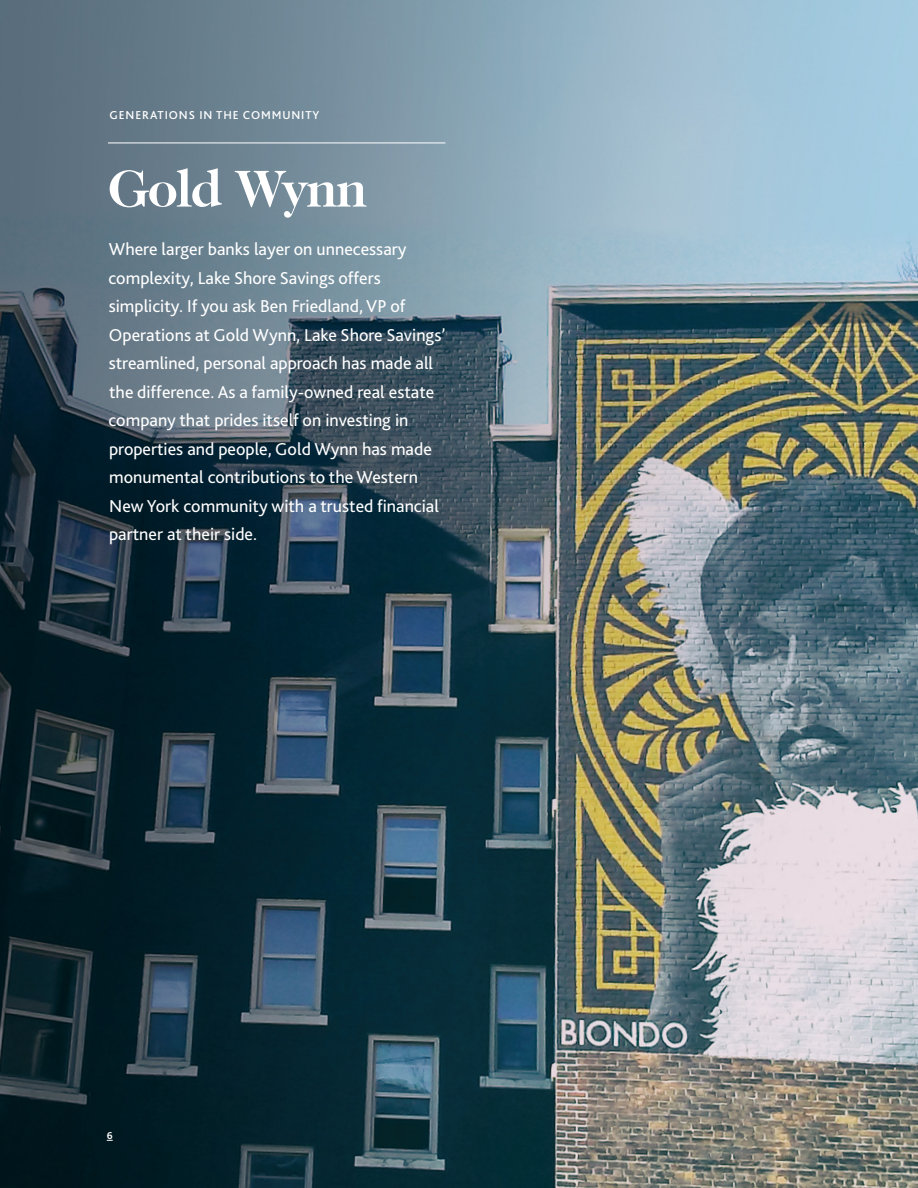
<style>
.page{position:relative;width:918px;height:1188px;background:#fff}
.page>*{position:absolute;margin:0;border:0;box-sizing:border-box;transform-origin:0 0}
.Large_headline{font:700 52.5px "Caslon Two Twenty Four";letter-spacing:-.025em;color:#fff}
.large_body{font:18px/28.5px "Bliss 2";color:#fff}
.subhead_3{font:500 12px "Bliss 2";letter-spacing:.075em;color:#fff}
.small_body{font:700 10.5px "Bliss 2";color:#fff}
</style>
<div class="page">
<img style="left:0;top:0;width:918px;height:1188px">
<hr style="left:108px;top:143px;width:338px;height:1px;background:#fff">
<p class="subhead_3" style="left:110px;top:107px;width:211px">GENERATIONS IN THE COMMUNITY</p>
<p class="Large_headline" style="left:108px;top:158px;width:261px">Gold Wynn</p>
<p class="large_body" style="left:109px;top:235px;width:338px">Where larger banks layer on unnecessary complexity, Lake Shore Savings offers simplicity. If you ask Ben Friedland, VP of Operations at Gold Wynn, Lake Shore Savings’ streamlined, personal approach has made all the difference. As a family-owned real estate company that prides itself on investing in properties and people, Gold Wynn has made monumental contributions to the Western New York community with a trusted financial partner at their side.</p>
<p class="small_body" style="left:107px;top:1129px;width:7px">6</p>
</div>
